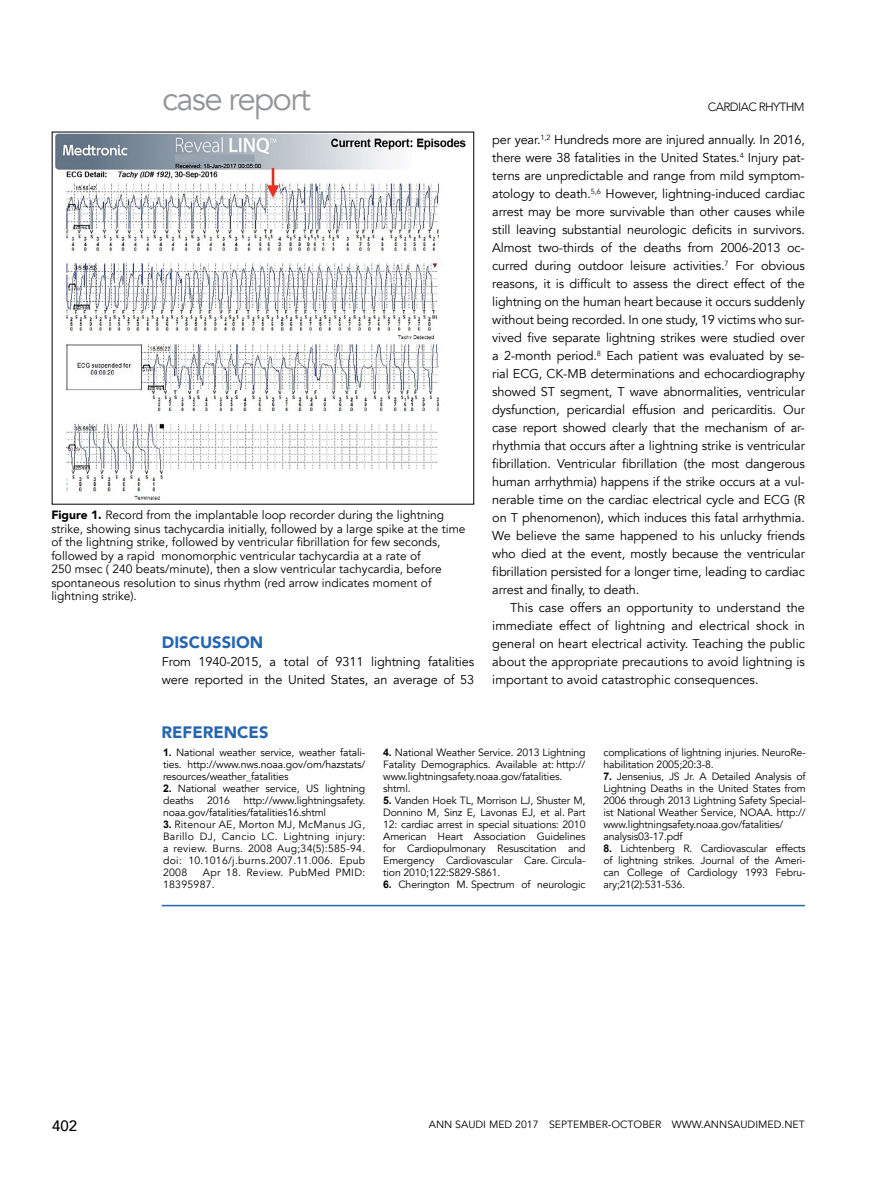
<style>
.page{position:relative;width:893px;height:1191px;background:#fff}
.page>*{position:absolute;margin:0;border:0;box-sizing:border-box;transform-origin:0 0}
.t1{font:33px "Avenir";letter-spacing:-.05em;color:#939598}
.t2{font:900 16.5px "Avenir";color:#2566b1}
.t3{font:500 15px "Avenir";color:#000}
.t4{font:12.75px/18px "Avenir";letter-spacing:-.01em;color:#000;text-align:justify}
.t5{font:12px/13.5px "Avenir";color:#000}
.t6{font:300 12px "Avenir";letter-spacing:-.05em;color:#000}
.t7{font:10.5px/12px "Avenir";letter-spacing:-.015em;color:#000}
.t8{font:10.5px/12px "Avenir";letter-spacing:.025em;color:#000}
.s1{font-weight:900}
.s2{font-family:"Arial";font-weight:700}
</style>
<div class="page">
<hr style="left:162px;top:904px;width:643px;height:2px;background:#2566b1">
<img style="left:55px;top:134px;width:411px;height:366px">
<h1 class="t1" style="left:162px;top:78px;width:150px">case report</h1>
<p class="t5" style="left:51px;top:508px;width:416px"><span class="s1">Figure 1.</span> Record from the implantable loop recorder during the lightning strike, showing sinus tachycardia initially, followed by a large spike at the time of the lightning strike, followed by ventricular fibrillation for few seconds, followed by a rapid monomorphic ventricular tachycardia at a rate of<br>250 msec ( 240 beats/minute), then a slow ventricular tachycardia, before spontaneous resolution to sinus rhythm (red arrow indicates moment of lightning strike).</p>
<p class="t2" style="left:162px;top:628px;width:103px">DISCUSSION</p>
<p class="t4" style="left:162px;top:653px;width:314px">From 1940-2015, a total of 9311 lightning fatalities were reported in the United States, an average of 53</p>
<p class="t2" style="left:161px;top:718px;width:108px">REFERENCES</p>
<p class="t6" style="left:708px;top:100px;width:98px">CARDIAC RHYTHM</p>
<p class="t4" style="left:492px;top:131px;width:314px">per year.<sup>1,2</sup> Hundreds more are injured annually. In 2016, there were 38 fatalities in the United States.<sup>4</sup> Injury pat&shy;terns are unpredictable and range from mild symptom&shy;atology to death.<sup>5,6</sup> However, lightning-induced cardiac arrest may be more survivable than other causes while still leaving substantial neurologic deficits in survivors.<br>Almost two-thirds of the deaths from 2006-2013 oc&shy;curred during outdoor leisure activities.<sup>7</sup> For obvious reasons, it is difficult to assess the direct effect of the lightning on the human heart because it occurs suddenly without being recorded. In one study, 19 victims who sur&shy;vived five separate lightning strikes were studied over a 2-month period.<sup>8</sup> Each patient was evaluated by se&shy;rial ECG, CK-MB determinations and echocardiography showed ST segment, T wave abnormalities, ventricular dysfunction, pericardial effusion and pericarditis. Our case report showed clearly that the mechanism of ar&shy;rhythmia that occurs after a lightning strike is ventricular fibrillation. Ventricular fibrillation (the most dangerous human arrhythmia) happens if the strike occurs at a vul&shy;nerable time on the cardiac electrical cycle and ECG (R on T phenomenon), which induces this fatal arrhythmia.<br>We believe the same happened to his unlucky friends who died at the event, mostly because the ventricular fibrillation persisted for a longer time, leading to cardiac arrest and finally, to death.</p>
<p class="t4" style="left:492px;top:599px;width:314px;text-indent:18px">This case offers an opportunity to understand the immediate effect of lightning and electrical shock in general on heart electrical activity. Teaching the public about the appropriate precautions to avoid lightning is important to avoid catastrophic consequences.</p>
<p class="t7" style="left:163px;top:747px;width:204px;text-align:justify"><span class="s2">1.</span> National weather service, weather fatali&shy;ties. http://www.nws.noaa.gov/om/hazstats/ resources/weather_fatalities</p>
<p class="t7" style="left:163px;top:783px;width:204px"><span class="s2">2.</span> National weather service, US lightning deaths</p>
<p class="t7" style="left:163px;top:795px;width:204px;text-indent:81px">http://www.lightningsafety. noaa.gov/fatalities/fatalities16.shtml</p>
<p class="t7" style="left:163px;top:819px;width:204px;text-align:justify"><span class="s2">3.</span> Ritenour AE, Morton MJ, McManus JG, Barillo DJ, Cancio LC. Lightning injury: a review. Burns. 2008 Aug;34(5):585-94. doi: 10.1016/j.burns.2007.11.006. Epub 2008</p>
<p class="t7" style="left:207px;top:795px;width:24px">2016</p>
<p class="t8" style="left:163px;top:867px;width:204px;text-indent:40px">Apr 18. Review. PubMed PMID:<br>18395987.</p>
<p class="t7" style="left:383px;top:747px;width:204px"><span class="s2">4.</span> National Weather Service. 2013 Lightning Fatality Demographics. Available at: http:// www.lightningsafety.noaa.gov/fatalities. shtml.</p>
<p class="t7" style="left:383px;top:795px;width:204px;text-align:justify"><span class="s2">5.</span> Vanden Hoek TL, Morrison LJ, Shuster M, Donnino M, Sinz E, Lavonas EJ, et al. Part 12: cardiac arrest in special situations: 2010<br>American Heart Association Guidelines for Cardiopulmonary Resuscitation and Emergency Cardiovascular Care. Circula&shy;tion 2010;122:S829-S861.</p>
<p class="t7" style="left:383px;top:879px;width:204px"><span class="s2">6.</span> Cherington M. Spectrum of neurologic</p>
<p class="t7" style="left:603px;top:747px;width:204px">complications of lightning injuries. NeuroRe&shy;habilitation 2005;20:3-8.</p>
<p class="t7" style="left:603px;top:771px;width:204px"><span class="s2">7.</span> Jensenius, JS Jr. A Detailed Analysis of Lightning Deaths in the United States from 2006 through 2013 Lightning Safety Special&shy;ist National Weather Service, NOAA. http:// www.lightningsafety.noaa.gov/fatalities/ analysis03-17.pdf</p>
<p class="t7" style="left:603px;top:843px;width:204px;text-align:justify"><span class="s2">8.</span> Lichtenberg R. Cardiovascular effects of lightning strikes. Journal of the Ameri&shy;can College of Cardiology 1993 Febru&shy;ary;21(2):531-536.</p>
<p class="t3" style="left:52px;top:1112px;width:27px">402</p>
<p class="t7" style="left:429px;top:1119px;width:377px">ANN SAUDI MED 2017 SEPTEMBER-OCTOBER WWW.ANNSAUDIMED.NET</p>
</div>
